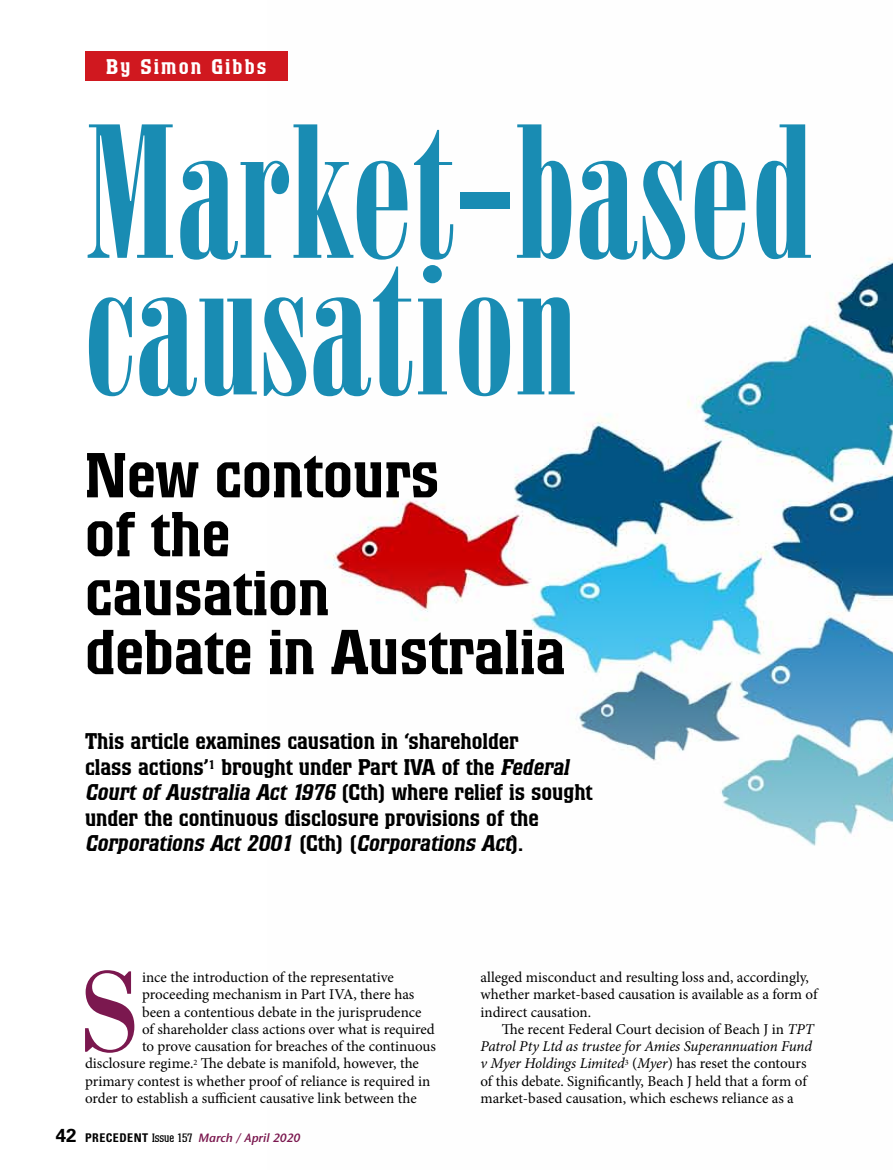
<style>
.page{position:relative;width:893px;height:1170px;background:#fff}
.page>*{position:absolute;margin:0;border:0;box-sizing:border-box;transform-origin:0 0}
.t1{font:184.5px/136.5px "Bodoni Poster Compressed";color:#198cb3}
.t2{font:118.35px "Bodoni";color:#7b184f}
.t3{font:500 62.7px/58.9px "Colossalis";color:#000}
.t4{font:500 22.5px/25.5px "Colossalis";color:#000}
.t5{font:500 21px "Colossalis";letter-spacing:.1em;color:#fff}
.t6{font:15px/17.2px "Minion Pro";color:#000}
.t7{font:italic 12px "Stone Sans ITC Semi";letter-spacing:-.005em;color:#7b184f}
.s1{font-style:italic}
.s2{font-family:"Univers";font-weight:700;font-style:normal;font-size:18.75px;color:#000}
.s3{font-family:"Univers";font-weight:700;font-style:normal;font-stretch:condensed;color:#000}
.s4{font-family:"Colossalis";font-style:normal;color:#000}
</style>
<div class="page">
<img style="left:328px;top:258px;width:565px;height:588px">
<div style="left:85px;top:51px;width:203px;height:30px;background:#d0181f"></div>
<h3 class="t5" style="left:106px;top:55px;width:162px">By Simon Gibbs</h3>
<h1 class="t1" style="left:85px;top:123px;width:729px">Market-based causation</h1>
<h3 class="t3" style="left:85px;top:447px;width:482px">New contours<br>of the<br>causation<br>debate in Australia</h3>
<p class="t4" style="left:85px;top:729px;width:509px">This article examines causation in ‘shareholder<br>class actions’<sup>1</sup> brought under Part IVA of the <span class="s1">Federal Court of Australia Act 1976</span> (Cth) where relief is sought under the continuous disclosure provisions of the <span class="s1">Corporations Act 2001</span> ( C t h ) ( <span class="s1">Corporations Act</span>) .</p>
<h2 class="t2" style="left:77px;top:939px;width:67px">S</h2>
<p class="t6" style="left:142px;top:968px;width:253px">ince the introduction of the representative</p>
<p class="t6" style="left:142px;top:985px;width:274px">proceeding mechanism in Part IVA, there has</p>
<p class="t6" style="left:142px;top:1003px;width:281px">been a contentious debate in the jurisprudence</p>
<p class="t6" style="left:142px;top:1020px;width:294px">of shareholder class actions over what is required</p>
<p class="t6" style="left:142px;top:1037px;width:295px">to prove causation for breaches of the continuous</p>
<p class="t6" style="left:85px;top:1054px;width:335px">disclosure regime.<sup>2</sup> The debate is manifold, however, the</p>
<p class="t6" style="left:85px;top:1072px;width:347px">primary contest is whether proof of reliance is required in</p>
<p class="t6" style="left:85px;top:1089px;width:333px">order to establish a sufficient causative link between the</p>
<p class="t7" style="left:56px;top:1129px;width:246px"><span class="s2">42</span> <span class="s3">PRECEDENT</span> <span class="s4">Issue 157</span> March / April 2020</p>
<p class="t6" style="left:480px;top:968px;width:338px">alleged misconduct and resulting loss and, accordingly, whether market-based causation is available as a form of indirect causation.</p>
<p class="t6" style="left:480px;top:1020px;width:335px;text-indent:21px">The recent Federal Court decision of Beach J in <span class="s1">TPT Patrol Pty Ltd as trustee for Amies Superannuation Fund v Myer Holdings Limited</span><sup>3</sup> (<span class="s1">Myer</span>) has reset the contours of this debate. Significantly, Beach J held that a form of market-based causation, which eschews reliance as a</p>
</div>
